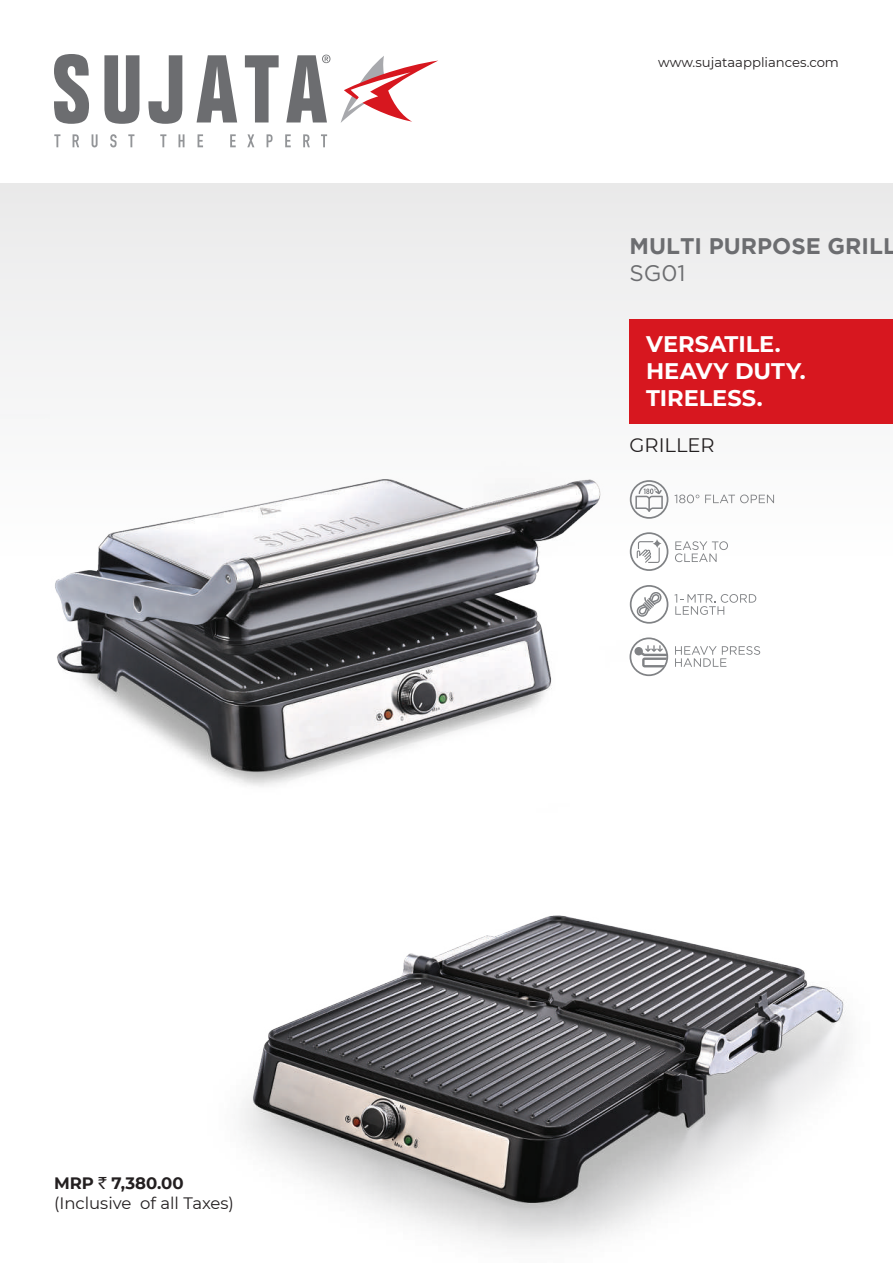
<style>
.page{position:relative;width:893px;height:1263px;background:#fff}
.page>*{position:absolute;margin:0;border:0;box-sizing:border-box;transform-origin:0 0}
.t1{font:700 22.5px/27px "Montserrat";letter-spacing:-.005em;color:#fff}
.t2{font:700 22.5px "Gotham";color:#6c6d70}
.t3{font:22.5px "Gotham";color:#6c6d70}
.t4{font:19.5px "Montserrat";color:#231f20}
.t5{font:16.5px/19.8px "Montserrat";color:#231f20}
.t6{font:13.2px "Montserrat";color:#231f20}
.s1{font-weight:700}
.s2{font-family:"Rupee Foradian"}
</style>
<div class="page">
<div style="left:1px;top:183px;width:891px;height:376px;background:#f2f2f2"></div>
<svg style="left:341px;top:56px;width:97px;height:67px"></svg>
<svg style="left:54px;top:134px;width:6px;height:13px"></svg>
<svg style="left:73px;top:134px;width:6px;height:13px"></svg>
<svg style="left:92px;top:134px;width:6px;height:13px"></svg>
<svg style="left:110px;top:134px;width:7px;height:13px"></svg>
<svg style="left:128px;top:134px;width:6px;height:13px"></svg>
<svg style="left:160px;top:134px;width:6px;height:13px"></svg>
<svg style="left:178px;top:134px;width:7px;height:13px"></svg>
<svg style="left:198px;top:134px;width:5px;height:13px"></svg>
<svg style="left:230px;top:134px;width:6px;height:13px"></svg>
<svg style="left:247px;top:134px;width:7px;height:13px"></svg>
<svg style="left:267px;top:134px;width:6px;height:13px"></svg>
<svg style="left:285px;top:134px;width:6px;height:13px"></svg>
<svg style="left:303px;top:134px;width:7px;height:13px"></svg>
<svg style="left:321px;top:134px;width:6px;height:13px"></svg>
<svg style="left:54px;top:54px;width:35px;height:70px"></svg>
<svg style="left:104px;top:55px;width:35px;height:69px"></svg>
<svg style="left:148px;top:55px;width:34px;height:69px"></svg>
<svg style="left:197px;top:55px;width:40px;height:67px"></svg>
<svg style="left:245px;top:55px;width:34px;height:67px"></svg>
<svg style="left:286px;top:55px;width:44px;height:67px"></svg>
<img style="left:1px;top:479px;width:656px;height:250px">
<svg style="left:675px;top:541px;width:53px;height:21px"></svg>
<svg style="left:630px;top:532px;width:38px;height:39px"></svg>
<svg style="left:674px;top:594px;width:82px;height:21px"></svg>
<svg style="left:630px;top:585px;width:38px;height:39px"></svg>
<svg style="left:674px;top:494px;width:25px;height:9px"></svg>
<svg style="left:705px;top:494px;width:69px;height:9px"></svg>
<svg style="left:630px;top:480px;width:38px;height:39px"></svg>
<svg style="left:675px;top:646px;width:85px;height:21px"></svg>
<svg style="left:629px;top:637px;width:39px;height:39px"></svg>
<div style="left:629px;top:319px;width:264px;height:105px;background:#d7171f"></div>
<img style="left:148px;top:729px;width:701px;height:517px">
<p class="t5" style="left:54px;top:1173px;width:182px"><span class="s1">MRP</span> <span class="s2">`</span> <span class="s1">7,380.00 </span>(Inclusive of all Taxes)</p>
<p class="t6" style="left:658px;top:53px;width:182px">www.sujataappliances.com</p>
<h1 class="t2" style="left:629px;top:233px;width:269px">MULTI PURPOSE GRILL</h1>
<h1 class="t3" style="left:629px;top:258px;width:58px">SG01</h1>
<h1 class="t1" style="left:646px;top:330px;width:161px">VERSATILE.<br>HEAVY DUTY.<br>TIRELESS.</h1>
<p class="t4" style="left:629px;top:431px;width:87px">GRILLER</p>
</div>
